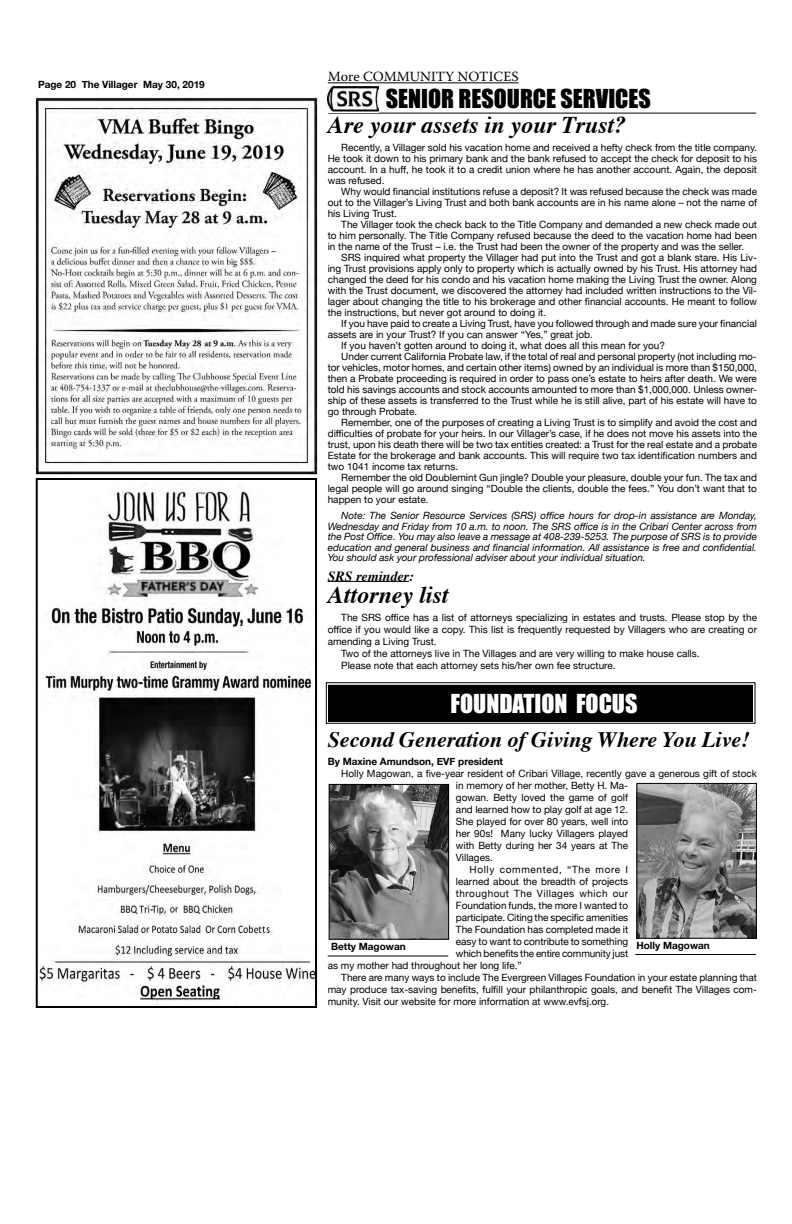
<style>
.page{position:relative;width:792px;height:1224px;background:#fff}
.page>*{position:absolute;margin:0;border:0;box-sizing:border-box;transform-origin:0 0}
.t1{font:italic 700 24px "Times";color:#000}
.t2{font:24px "Impact";color:#000}
.t3{font:24px "Impact";color:#fff}
.t4{font:italic 700 22px "Times";color:#000}
.t5{font:14px "Warnock Pro";color:#000}
.t6{font:italic 700 14px "Times";color:#000}
.t7{font:10px/11px "Helvetica Neue";color:#000;text-align:justify}
.t8{font:italic 10px/10.5px "Helvetica Neue";color:#000;text-align:justify}
.t9{font:700 10px "Helvetica Neue";color:#000}
.t10{font:10px "Helvetica Neue";letter-spacing:.045em;color:#000}
.t11{font:10px "Helvetica Neue";letter-spacing:.065em;color:#000}
</style>
<div class="page">
<hr style="left:328px;top:82px;width:191px;height:1px;background:#000">
<img style="left:35px;top:98px;width:282px;height:376px">
<img style="left:39px;top:487px;width:275px;height:518px">
<div style="left:36px;top:478px;width:281px;height:530px;border:2px solid #000"></div>
<svg style="left:325px;top:682px;width:431px;height:42px;background:#161616"></svg>
<div style="left:328px;top:685px;width:425px;height:36px;border:2px solid #000"></div>
<hr style="left:328px;top:113px;width:428px;height:1px;background:#000">
<hr style="left:328px;top:581px;width:81px;height:1px;background:#000">
<img style="left:331px;top:786px;width:116px;height:152px">
<div style="left:329px;top:784px;width:120px;height:156px;border:1px solid #000"></div>
<hr style="left:328px;top:955px;width:120px;height:1px;background:#000">
<img style="left:638px;top:785px;width:117px;height:152px">
<div style="left:636px;top:783px;width:121px;height:156px;border:1px solid #000"></div>
<hr style="left:635px;top:954px;width:121px;height:1px;background:#000">
<img style="left:328px;top:86px;width:51px;height:27px">
<p class="t9" style="left:38px;top:76px;width:168px">Page 20 The Villager May 30, 2019</p>
<h3 class="t5" style="left:328px;top:68px;width:192px">More COMMUNITY NOTICES</h3>
<h1 class="t2" style="left:386px;top:80px;width:267px">SENIOR RESOURCE SERVICES</h1>
<h1 class="t1" style="left:328px;top:103px;width:300px">Are your assets in your Trust?</h1>
<p class="t7" style="left:328px;top:143px;width:431px;text-indent:14px">Recently, a Villager sold his vacation home and received a hefty check from the title company.<br>He took it down to his primary bank and the bank refused to accept the check for deposit to his account. In a huff, he took it to a credit union where he has another account. Again, the deposit was refused.</p>
<p class="t7" style="left:328px;top:187px;width:431px;text-indent:14px">Why would financial institutions refuse a deposit? It was refused because the check was made out to the Villager’s Living Trust and both bank accounts are in his name alone – not the name of his Living Trust.</p>
<p class="t7" style="left:328px;top:220px;width:431px;text-indent:14px">The Villager took the check back to the Title Company and demanded a new check made out to him personally. The Title Company refused because the deed to the vacation home had been in the name of the Trust – i.e. the Trust had been the owner of the property and was the seller.</p>
<p class="t7" style="left:328px;top:253px;width:431px;text-indent:14px">SRS inquired what property the Villager had put into the Trust and got a blank stare. His Liv&shy;ing Trust provisions apply only to property which is actually owned by his Trust. His attorney had changed the deed for his condo and his vacation home making the Living Trust the owner. Along with the Trust document, we discovered the attorney had included written instructions to the Vil&shy;lager about changing the title to his brokerage and other financial accounts. He meant to follow the instructions, but never got around to doing it.</p>
<p class="t7" style="left:341px;top:319px;width:417px">If you have paid to create a Living Trust, have you followed through and made sure your financial</p>
<p class="t7" style="left:328px;top:330px;width:267px">assets are in your Trust? If you can answer “Yes,” great job.</p>
<p class="t7" style="left:341px;top:341px;width:325px">If you haven’t gotten around to doing it, what does all this mean for you?</p>
<p class="t7" style="left:341px;top:352px;width:417px">Under current California Probate law, if the total of real and personal property (not including mo-</p>
<p class="t7" style="left:328px;top:363px;width:431px">tor vehicles, motor homes, and certain other items) owned by an individual is more than $150,000,</p>
<p class="t7" style="left:328px;top:374px;width:431px">then a Probate proceeding is required in order to pass one’s estate to heirs after death. We were</p>
<p class="t7" style="left:328px;top:385px;width:431px">told his savings accounts and stock accounts amounted to more than $1,000,000. Unless owner-</p>
<p class="t7" style="left:328px;top:396px;width:431px">ship of these assets is transferred to the Trust while he is still alive, part of his estate will have to</p>
<p class="t7" style="left:328px;top:407px;width:91px">go through Probate.</p>
<p class="t7" style="left:341px;top:418px;width:417px">Remember, one of the purposes of creating a Living Trust is to simplify and avoid the cost and</p>
<p class="t7" style="left:328px;top:429px;width:431px">difficulties of probate for your heirs. In our Villager’s case, if he does not move his assets into the</p>
<p class="t7" style="left:328px;top:440px;width:431px">trust, upon his death there will be two tax entities created: a Trust for the real estate and a probate</p>
<p class="t7" style="left:328px;top:451px;width:431px">Estate for the brokerage and bank accounts. This will require two tax identification numbers and</p>
<p class="t7" style="left:328px;top:462px;width:132px">two 1041 income tax returns.</p>
<p class="t7" style="left:341px;top:473px;width:417px">Remember the old Doublemint Gun jingle? Double your pleasure, double your fun. The tax and</p>
<p class="t7" style="left:328px;top:484px;width:431px">legal people will go around singing “Double the clients, double the fees.” You don’t want that to</p>
<p class="t7" style="left:328px;top:495px;width:102px">happen to your estate.</p>
<p class="t8" style="left:328px;top:511px;width:431px;text-indent:14px">Note: The Senior Resource Services (SRS) office hours for drop-in assistance are Monday, Wednesday and Friday from 10 a.m. to noon. The SRS office is in the Cribari Center across from the Post Office. You may also leave a message at 408-239-5253. The purpose of SRS is to provide education and general business and financial information. All assistance is free and confidential.<br>You should ask your professional adviser about your individual situation.</p>
<h3 class="t6" style="left:328px;top:563px;width:87px">SRS reminder:</h3>
<h1 class="t1" style="left:328px;top:573px;width:122px">Attorney list</h1>
<p class="t7" style="left:341px;top:613px;width:417px">The SRS office has a list of attorneys specializing in estates and trusts. Please stop by the</p>
<p class="t7" style="left:328px;top:625px;width:431px">office if you would like a copy. This list is frequently requested by Villagers who are creating or</p>
<p class="t7" style="left:328px;top:637px;width:110px">amending a Living Trust.</p>
<p class="t7" style="left:341px;top:649px;width:360px">Two of the attorneys live in The Villages and are very willing to make house calls.</p>
<p class="t7" style="left:341px;top:661px;width:276px">Please note that each attorney sets his/her own fee structure.</p>
<h1 class="t3" style="left:451px;top:685px;width:188px">FOUNDATION FOCUS</h1>
<h2 class="t4" style="left:328px;top:719px;width:424px">Second Generation of Giving Where You Live!</h2>
<p class="t9" style="left:328px;top:754px;width:177px">By Maxine Amundson, EVF president</p>
<p class="t7" style="left:341px;top:769px;width:417px">Holly Magowan, a five-year resident of Cribari Village, recently gave a generous gift of stock</p>
<p class="t7" style="left:456px;top:781px;width:174px">in memory of her mother, Betty H. Ma-</p>
<p class="t7" style="left:456px;top:793px;width:174px">gowan. Betty loved the game of golf</p>
<p class="t7" style="left:456px;top:805px;width:174px">and learned how to play golf at age 12.</p>
<p class="t7" style="left:456px;top:817px;width:174px">She played for over 80 years, well into</p>
<p class="t7" style="left:456px;top:829px;width:174px">her 90s! Many lucky Villagers played</p>
<p class="t7" style="left:456px;top:841px;width:174px">with Betty during her 34 years at The</p>
<p class="t7" style="left:456px;top:853px;width:38px">Villages.</p>
<p class="t11" style="left:470px;top:862px;width:160px">Holly commented, “The more I</p>
<p class="t7" style="left:456px;top:877px;width:174px">learned about the breadth of projects</p>
<p class="t10" style="left:456px;top:886px;width:174px">throughout The Villages which our</p>
<p class="t7" style="left:456px;top:901px;width:174px">Foundation funds, the more I wanted to</p>
<p class="t7" style="left:456px;top:913px;width:174px">participate. Citing the specific amenities</p>
<p class="t7" style="left:456px;top:925px;width:174px">The Foundation has completed made it</p>
<p class="t7" style="left:456px;top:937px;width:174px">easy to want to contribute to something</p>
<p class="t7" style="left:456px;top:949px;width:174px">which benefits the entire community just</p>
<p class="t7" style="left:328px;top:961px;width:196px">as my mother had throughout her long life.”</p>
<p class="t7" style="left:341px;top:973px;width:417px">There are many ways to include The Evergreen Villages Foundation in your estate planning that</p>
<p class="t7" style="left:328px;top:985px;width:431px">may produce tax-saving benefits, fulfill your philanthropic goals, and benefit The Villages com-</p>
<p class="t7" style="left:328px;top:997px;width:283px">munity. Visit our website for more information at www.evfsj.org.</p>
<p class="t9" style="left:331px;top:939px;width:76px">Betty Magowan</p>
<p class="t9" style="left:636px;top:938px;width:75px">Holly Magowan</p>
</div>
